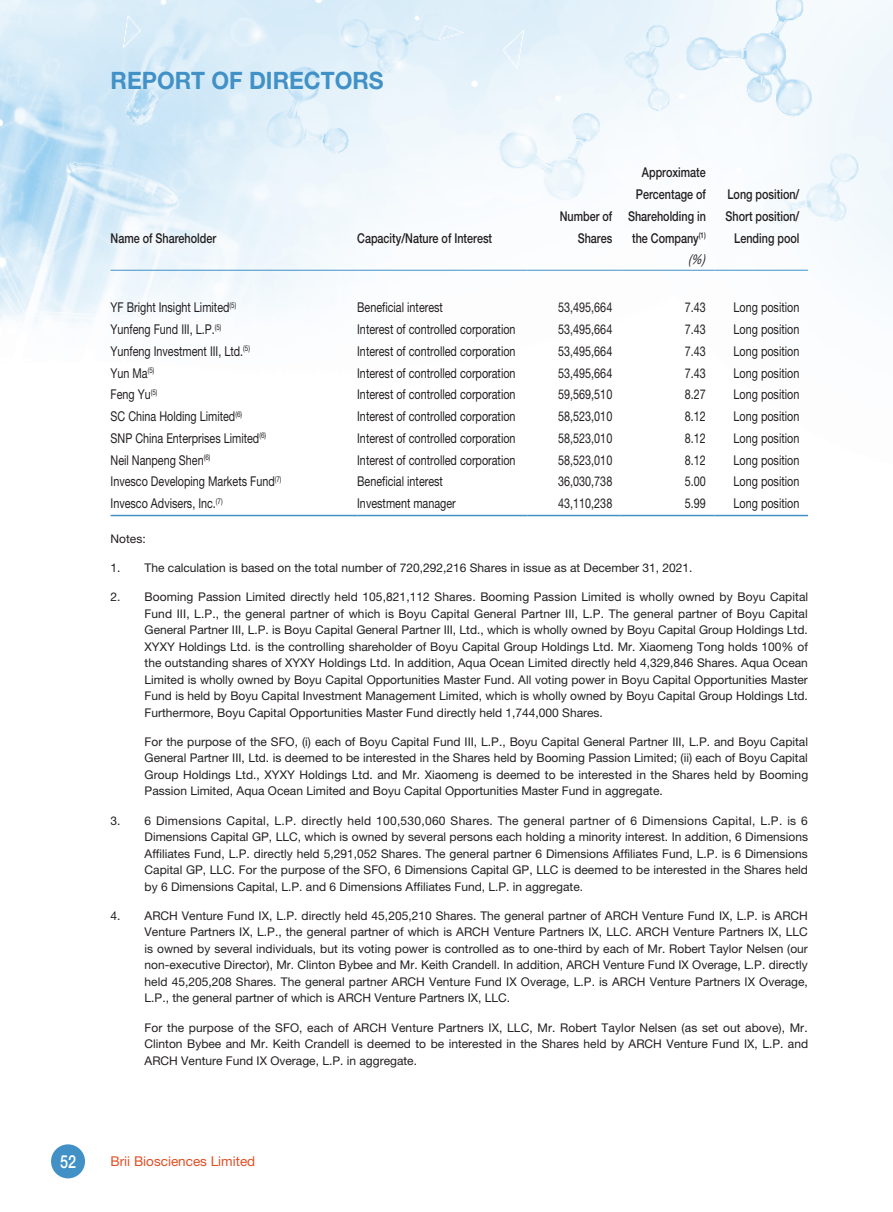
<style>
.page{position:relative;width:893px;height:1212px;background:#fff}
.page>*{position:absolute;margin:0;border:0;box-sizing:border-box;transform-origin:0 0}
.t1{font:700 24px "Helvetica Neue LT Std";color:#4191c7;scale:.95 1}
.t2{font:500 18px "Helvetica Neue LT Std";color:#fff;scale:.8 1}
.t3{font:13.5px "Helvetica Neue LT Std";color:#231f20;scale:.8 1}
.t4{font:500 13.5px/21.8px "Helvetica Neue LT Std";color:#231f20;text-align:right;scale:.8 1}
.t5{font:13.5px "Helvetica Neue LT Std";color:#de5025}
.t6{font:italic 13.5px "Helvetica Neue LT Std";color:#231f20;scale:.8 1}
.t7{font:12px/16.5px "Helvetica Neue LT Std";color:#231f20;text-align:justify}
</style>
<div class="page">
<img style="left:0;top:0;width:893px;height:1179px">
<div style="left:51px;top:1144px;width:34px;height:34px;background:#4191c7;border-radius:50%"></div>
<hr style="left:111px;top:270px;width:246px;height:1px;background:#4191c7">
<hr style="left:357px;top:270px;width:170px;height:1px;background:#4191c7">
<hr style="left:527px;top:270px;width:94px;height:1px;background:#4191c7">
<hr style="left:621px;top:270px;width:93px;height:1px;background:#4191c7">
<hr style="left:714px;top:270px;width:94px;height:1px;background:#4191c7">
<hr style="left:111px;top:515px;width:246px;height:1px;background:#4191c7">
<hr style="left:357px;top:515px;width:170px;height:1px;background:#4191c7">
<hr style="left:527px;top:515px;width:94px;height:1px;background:#4191c7">
<hr style="left:621px;top:515px;width:93px;height:1px;background:#4191c7">
<hr style="left:714px;top:515px;width:94px;height:1px;background:#4191c7">
<h1 class="t1" style="left:111px;top:66px;width:289px">REPORT OF DIRECTORS</h1>
<p class="t4" style="left:111px;top:227px;width:134px">Name of Shareholder</p>
<p class="t4" style="left:357px;top:227px;width:170px">Capacity/Nature of Interest</p>
<p class="t4" style="left:560px;top:205px;width:67px">Number of<br>Shares</p>
<p class="t4" style="left:628px;top:162px;width:99px">Approximate<br>Percentage of<br>Shareholding in the Company<sup>(1)</sup></p>
<p class="t6" style="left:688px;top:252px;width:24px">(%)</p>
<p class="t4" style="left:726px;top:183px;width:94px">Long position/<br>Short position/<br>Lending pool</p>
<p class="t3" style="left:111px;top:300px;width:159px">YF Bright Insight Limited<sup>(5)</sup></p>
<p class="t3" style="left:357px;top:300px;width:109px">Beneficial interest</p>
<p class="t3" style="left:558px;top:300px;width:69px">53,495,664</p>
<p class="t3" style="left:685px;top:300px;width:28px">7.43</p>
<p class="t3" style="left:734px;top:300px;width:84px">Long position</p>
<p class="t3" style="left:111px;top:321px;width:140px">Yunfeng Fund III, L.P.<sup>(5)</sup></p>
<p class="t3" style="left:357px;top:321px;width:200px">Interest of controlled corporation</p>
<p class="t3" style="left:558px;top:321px;width:69px">53,495,664</p>
<p class="t3" style="left:685px;top:321px;width:28px">7.43</p>
<p class="t3" style="left:734px;top:321px;width:84px">Long position</p>
<p class="t3" style="left:111px;top:343px;width:176px">Yunfeng Investment III, Ltd.<sup>(5)</sup></p>
<p class="t3" style="left:357px;top:343px;width:200px">Interest of controlled corporation</p>
<p class="t3" style="left:558px;top:343px;width:69px">53,495,664</p>
<p class="t3" style="left:685px;top:343px;width:28px">7.43</p>
<p class="t3" style="left:734px;top:343px;width:84px">Long position</p>
<p class="t3" style="left:111px;top:365px;width:56px">Yun Ma<sup>(5)</sup></p>
<p class="t3" style="left:357px;top:365px;width:200px">Interest of controlled corporation</p>
<p class="t3" style="left:558px;top:365px;width:69px">53,495,664</p>
<p class="t3" style="left:685px;top:365px;width:28px">7.43</p>
<p class="t3" style="left:734px;top:365px;width:84px">Long position</p>
<p class="t3" style="left:111px;top:387px;width:60px">Feng Yu<sup>(5)</sup></p>
<p class="t3" style="left:357px;top:387px;width:200px">Interest of controlled corporation</p>
<p class="t3" style="left:558px;top:387px;width:69px">59,569,510</p>
<p class="t3" style="left:685px;top:387px;width:28px">8.27</p>
<p class="t3" style="left:734px;top:387px;width:84px">Long position</p>
<p class="t3" style="left:111px;top:408px;width:166px">SC China Holding Limited<sup>(6)</sup></p>
<p class="t3" style="left:357px;top:408px;width:200px">Interest of controlled corporation</p>
<p class="t3" style="left:558px;top:408px;width:69px">58,523,010</p>
<p class="t3" style="left:685px;top:408px;width:28px">8.12</p>
<p class="t3" style="left:734px;top:408px;width:84px">Long position</p>
<p class="t3" style="left:111px;top:430px;width:196px">SNP China Enterprises Limited<sup>(6)</sup></p>
<p class="t3" style="left:357px;top:430px;width:200px">Interest of controlled corporation</p>
<p class="t3" style="left:558px;top:430px;width:69px">58,523,010</p>
<p class="t3" style="left:685px;top:430px;width:28px">8.12</p>
<p class="t3" style="left:734px;top:430px;width:84px">Long position</p>
<p class="t3" style="left:111px;top:452px;width:126px">Neil Nanpeng Shen<sup>(6)</sup></p>
<p class="t3" style="left:357px;top:452px;width:200px">Interest of controlled corporation</p>
<p class="t3" style="left:558px;top:452px;width:69px">58,523,010</p>
<p class="t3" style="left:685px;top:452px;width:28px">8.12</p>
<p class="t3" style="left:734px;top:452px;width:84px">Long position</p>
<p class="t3" style="left:111px;top:474px;width:215px">Invesco Developing Markets Fund<sup>(7)</sup></p>
<p class="t3" style="left:357px;top:474px;width:109px">Beneficial interest</p>
<p class="t3" style="left:558px;top:474px;width:69px">36,030,738</p>
<p class="t3" style="left:685px;top:474px;width:28px">5.00</p>
<p class="t3" style="left:734px;top:474px;width:84px">Long position</p>
<p class="t3" style="left:111px;top:495px;width:142px">Invesco Advisers, Inc.<sup>(7)</sup></p>
<p class="t3" style="left:357px;top:495px;width:125px">Investment manager</p>
<p class="t3" style="left:558px;top:495px;width:69px">43,110,238</p>
<p class="t3" style="left:685px;top:495px;width:28px">5.99</p>
<p class="t3" style="left:734px;top:495px;width:84px">Long position</p>
<p class="t7" style="left:111px;top:530px;width:37px">Notes:</p>
<p class="t7" style="left:111px;top:559px;width:583px">1. The calculation is based on the total number of 720,292,216 Shares in issue as at December 31, 2021.</p>
<p class="t7" style="left:145px;top:588px;width:665px;text-indent:-34px">2. Booming Passion Limited directly held 105,821,112 Shares. Booming Passion Limited is wholly owned by Boyu Capital Fund III, L.P., the general partner of which is Boyu Capital General Partner III, L.P. The general partner of Boyu Capital General Partner III, L.P. is Boyu Capital General Partner III, Ltd., which is wholly owned by Boyu Capital Group Holdings Ltd.<br>XYXY Holdings Ltd. is the controlling shareholder of Boyu Capital Group Holdings Ltd. Mr. Xiaomeng Tong holds 100% of the outstanding shares of XYXY Holdings Ltd. In addition, Aqua Ocean Limited directly held 4,329,846 Shares. Aqua Ocean Limited is wholly owned by Boyu Capital Opportunities Master Fund. All voting power in Boyu Capital Opportunities Master Fund is held by Boyu Capital Investment Management Limited, which is wholly owned by Boyu Capital Group Holdings Ltd.<br>Furthermore, Boyu Capital Opportunities Master Fund directly held 1,744,000 Shares.</p>
<p class="t7" style="left:145px;top:733px;width:665px">For the purpose of the SFO, (i) each of Boyu Capital Fund III, L.P., Boyu Capital General Partner III, L.P. and Boyu Capital General Partner III, Ltd. is deemed to be interested in the Shares held by Booming Passion Limited; (ii) each of Boyu Capital Group Holdings Ltd., XYXY Holdings Ltd. and Mr. Xiaomeng is deemed to be interested in the Shares held by Booming Passion Limited, Aqua Ocean Limited and Boyu Capital Opportunities Master Fund in aggregate.</p>
<p class="t7" style="left:145px;top:812px;width:665px;text-indent:-34px">3. 6 Dimensions Capital, L.P. directly held 100,530,060 Shares. The general partner of 6 Dimensions Capital, L.P. is 6<br>Dimensions Capital GP, LLC, which is owned by several persons each holding a minority interest. In addition, 6 Dimensions Affiliates Fund, L.P. directly held 5,291,052 Shares. The general partner 6 Dimensions Affiliates Fund, L.P. is 6 Dimensions Capital GP, LLC. For the purpose of the SFO, 6 Dimensions Capital GP, LLC is deemed to be interested in the Shares held by 6 Dimensions Capital, L.P. and 6 Dimensions Affiliates Fund, L.P. in aggregate.</p>
<p class="t7" style="left:145px;top:907px;width:665px;text-indent:-34px">4. ARCH Venture Fund IX, L.P. directly held 45,205,210 Shares. The general partner of ARCH Venture Fund IX, L.P. is ARCH Venture Partners IX, L.P., the general partner of which is ARCH Venture Partners IX, LLC. ARCH Venture Partners IX, LLC is owned by several individuals, but its voting power is controlled as to one-third by each of Mr. Robert Taylor Nelsen (our non-executive Director), Mr. Clinton Bybee and Mr. Keith Crandell. In addition, ARCH Venture Fund IX Overage, L.P. directly held 45,205,208 Shares. The general partner ARCH Venture Fund IX Overage, L.P. is ARCH Venture Partners IX Overage, L.P., the general partner of which is ARCH Venture Partners IX, LLC.</p>
<p class="t7" style="left:145px;top:1019px;width:665px">For the purpose of the SFO, each of ARCH Venture Partners IX, LLC, Mr. Robert Taylor Nelsen (as set out above), Mr.<br>Clinton Bybee and Mr. Keith Crandell is deemed to be interested in the Shares held by ARCH Venture Fund IX, L.P. and ARCH Venture Fund IX Overage, L.P. in aggregate.</p>
<h2 class="t2" style="left:60px;top:1151px;width:22px">52</h2>
<p class="t5" style="left:111px;top:1153px;width:146px">Brii Biosciences Limited</p>
</div>
